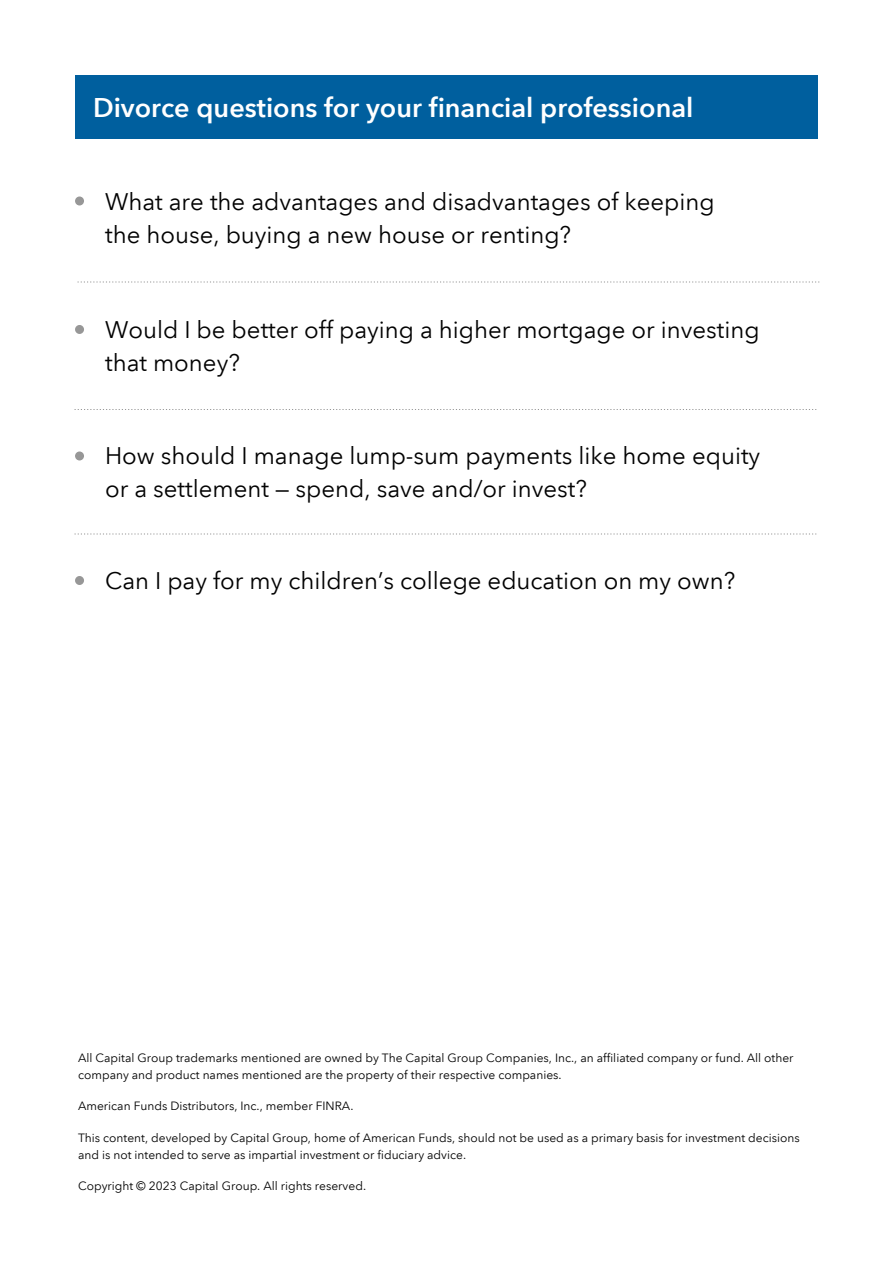
<style>
.page{position:relative;width:893px;height:1263px;background:#fff}
.page>*{position:absolute;margin:0;border:0;box-sizing:border-box;transform-origin:0 0}
.t1{font:600 27px "Avenir Next LT Com";color:#fff}
.t2{font:24px/33px "Avenir Next LT Com";color:#020202}
.t3{font:12px/16.4px "Avenir Next LT Com";color:#020202}
</style>
<div class="page">
<div style="left:75px;top:325px;width:9px;height:9px;background:#979797;border-radius:4px"></div>
<div style="left:75px;top:452px;width:9px;height:8px;background:#979797;border-radius:4px"></div>
<div style="left:75px;top:576px;width:9px;height:9px;background:#979797;border-radius:4px"></div>
<svg style="left:75px;top:409px;width:742px;height:1px"></svg>
<svg style="left:75px;top:534px;width:742px;height:1px"></svg>
<div style="left:75px;top:196px;width:9px;height:10px;background:#979797;border-radius:4px"></div>
<svg style="left:78px;top:282px;width:742px;height:1px"></svg>
<div style="left:75px;top:75px;width:743px;height:63px;background:#005f9e"></div>
<h1 class="t1" style="left:93px;top:91px;width:602px">Divorce questions for your financial professional</h1>
<h2 class="t2" style="left:105px;top:185px;width:611px">What are the advantages and disadvantages of keeping the house, buying a new house or renting?</h2>
<h2 class="t2" style="left:105px;top:313px;width:656px">Would I be better off paying a higher mortgage or investing that money?</h2>
<h2 class="t2" style="left:105px;top:439px;width:656px">How should I manage lump-sum payments like home equity or a settlement — spend, save and/or invest?</h2>
<h2 class="t2" style="left:105px;top:565px;width:631px">Can I pay for my children’s college education on my own?</h2>
<p class="t3" style="left:78px;top:1050px;width:717px">All Capital Group trademarks mentioned are owned by The Capital Group Companies, Inc., an affiliated company or fund. All other company and product names mentioned are the property of their respective companies.</p>
<p class="t3" style="left:78px;top:1097px;width:277px">American Funds Distributors, Inc., member FINRA.</p>
<p class="t3" style="left:78px;top:1130px;width:723px">This content, developed by Capital Group, home of American Funds, should not be used as a primary basis for investment decisions and is not intended to serve as impartial investment or fiduciary advice.</p>
<p class="t3" style="left:78px;top:1178px;width:289px">Copyright © 2023 Capital Group. All rights reserved.</p>
</div>
